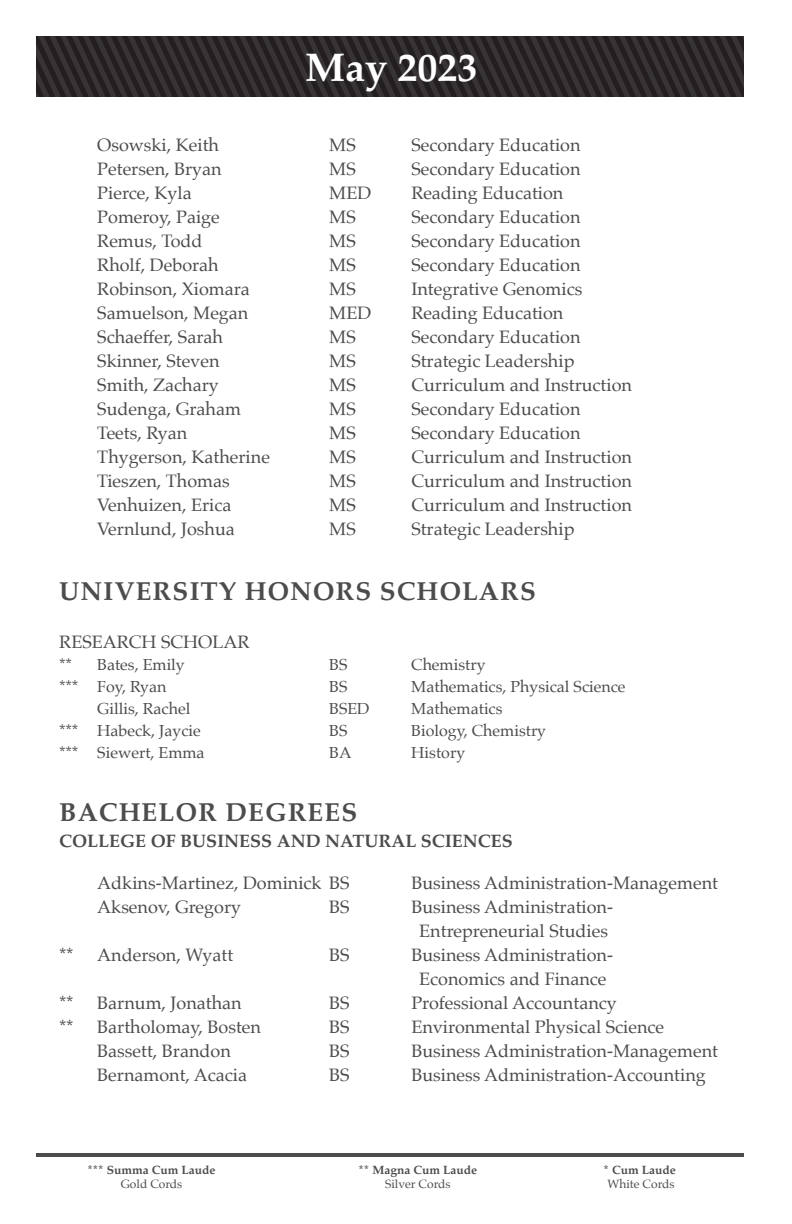
<style>
.page{position:relative;width:792px;height:1224px;background:#fff}
.page>*{position:absolute;margin:0;border:0;box-sizing:border-box;transform-origin:0 0}
.Headline{font:700 40px "Palatino";color:#fff}
.list_of_names{font:700 26px "Palatino";letter-spacing:.04em;color:#4b4c4d}
.list_of_names-2{font:18px "Palatino";color:#4b4c4d}
.Subhead_1{font:700 18px "Palatino";color:#4b4c4d}
.list_of_names-3{font:16px "Palatino";color:#4b4c4d}
.t1{font:700 12px "Palatino";color:#4b4c4d}
.t2{font:12px "Palatino";color:#4b4c4d}
</style>
<div class="page">
<svg style="left:36px;top:36px;width:708px;height:61px;background:#2d292a"></svg>
<hr style="left:36px;top:1153px;width:708px;height:4px;background:#4b4c4d">
<p class="Headline" style="left:305px;top:34px;width:174px">May 2023</p>
<p class="list_of_names-2" style="left:97px;top:130px;width:123px">Osowski, Keith</p>
<p class="list_of_names-2" style="left:329px;top:130px;width:28px">MS</p>
<p class="list_of_names-2" style="left:411px;top:130px;width:171px">Secondary Education</p>
<p class="list_of_names-2" style="left:97px;top:154px;width:126px">Petersen, Bryan</p>
<p class="list_of_names-2" style="left:329px;top:154px;width:28px">MS</p>
<p class="list_of_names-2" style="left:411px;top:154px;width:171px">Secondary Education</p>
<p class="list_of_names-2" style="left:97px;top:178px;width:96px">Pierce, Kyla</p>
<p class="list_of_names-2" style="left:329px;top:178px;width:43px">MED</p>
<p class="list_of_names-2" style="left:411px;top:178px;width:154px">Reading Education</p>
<p class="list_of_names-2" style="left:97px;top:202px;width:124px">Pomeroy, Paige</p>
<p class="list_of_names-2" style="left:329px;top:202px;width:28px">MS</p>
<p class="list_of_names-2" style="left:411px;top:202px;width:171px">Secondary Education</p>
<p class="list_of_names-2" style="left:97px;top:226px;width:107px">Remus, Todd</p>
<p class="list_of_names-2" style="left:329px;top:226px;width:28px">MS</p>
<p class="list_of_names-2" style="left:411px;top:226px;width:171px">Secondary Education</p>
<p class="list_of_names-2" style="left:97px;top:250px;width:123px">Rholf, Deborah</p>
<p class="list_of_names-2" style="left:329px;top:250px;width:28px">MS</p>
<p class="list_of_names-2" style="left:411px;top:250px;width:171px">Secondary Education</p>
<p class="list_of_names-2" style="left:97px;top:274px;width:154px">Robinson, Xiomara</p>
<p class="list_of_names-2" style="left:329px;top:274px;width:28px">MS</p>
<p class="list_of_names-2" style="left:411px;top:274px;width:172px">Integrative Genomics</p>
<p class="list_of_names-2" style="left:97px;top:298px;width:153px">Samuelson, Megan</p>
<p class="list_of_names-2" style="left:329px;top:298px;width:43px">MED</p>
<p class="list_of_names-2" style="left:411px;top:298px;width:154px">Reading Education</p>
<p class="list_of_names-2" style="left:97px;top:322px;width:127px">Schaeffer, Sarah</p>
<p class="list_of_names-2" style="left:329px;top:322px;width:28px">MS</p>
<p class="list_of_names-2" style="left:411px;top:322px;width:171px">Secondary Education</p>
<p class="list_of_names-2" style="left:97px;top:346px;width:124px">Skinner, Steven</p>
<p class="list_of_names-2" style="left:329px;top:346px;width:28px">MS</p>
<p class="list_of_names-2" style="left:411px;top:346px;width:165px">Strategic Leadership</p>
<p class="list_of_names-2" style="left:97px;top:370px;width:123px">Smith, Zachary</p>
<p class="list_of_names-2" style="left:329px;top:370px;width:28px">MS</p>
<p class="list_of_names-2" style="left:411px;top:370px;width:222px">Curriculum and Instruction</p>
<p class="list_of_names-2" style="left:97px;top:394px;width:145px">Sudenga, Graham</p>
<p class="list_of_names-2" style="left:329px;top:394px;width:28px">MS</p>
<p class="list_of_names-2" style="left:411px;top:394px;width:171px">Secondary Education</p>
<p class="list_of_names-2" style="left:97px;top:418px;width:91px">Teets, Ryan</p>
<p class="list_of_names-2" style="left:329px;top:418px;width:28px">MS</p>
<p class="list_of_names-2" style="left:411px;top:418px;width:171px">Secondary Education</p>
<p class="list_of_names-2" style="left:97px;top:442px;width:174px">Thygerson, Katherine</p>
<p class="list_of_names-2" style="left:329px;top:442px;width:28px">MS</p>
<p class="list_of_names-2" style="left:411px;top:442px;width:222px">Curriculum and Instruction</p>
<p class="list_of_names-2" style="left:97px;top:466px;width:134px">Tieszen, Thomas</p>
<p class="list_of_names-2" style="left:329px;top:466px;width:28px">MS</p>
<p class="list_of_names-2" style="left:411px;top:466px;width:222px">Curriculum and Instruction</p>
<p class="list_of_names-2" style="left:97px;top:490px;width:136px">Venhuizen, Erica</p>
<p class="list_of_names-2" style="left:329px;top:490px;width:28px">MS</p>
<p class="list_of_names-2" style="left:411px;top:490px;width:222px">Curriculum and Instruction</p>
<p class="list_of_names-2" style="left:97px;top:514px;width:139px">Vernlund, Joshua</p>
<p class="list_of_names-2" style="left:329px;top:514px;width:28px">MS</p>
<p class="list_of_names-2" style="left:411px;top:514px;width:165px">Strategic Leadership</p>
<p class="list_of_names" style="left:59px;top:569px;width:478px">UNIVERSITY HONORS SCHOLARS</p>
<p class="list_of_names-2" style="left:59px;top:627px;width:192px">RESEARCH SCHOLAR</p>
<p class="list_of_names-3" style="left:59px;top:652px;width:14px">**</p>
<p class="list_of_names-3" style="left:97px;top:652px;width:89px">Bates, Emily</p>
<p class="list_of_names-3" style="left:329px;top:652px;width:20px">BS</p>
<p class="list_of_names-3" style="left:411px;top:652px;width:76px">Chemistry</p>
<p class="list_of_names-3" style="left:59px;top:674px;width:109px">*** Foy, Ryan</p>
<p class="list_of_names-3" style="left:329px;top:674px;width:20px">BS</p>
<p class="list_of_names-3" style="left:411px;top:674px;width:216px">Mathematics, Physical Science</p>
<p class="list_of_names-3" style="left:97px;top:696px;width:95px">Gillis, Rachel</p>
<p class="list_of_names-3" style="left:329px;top:696px;width:42px">BSED</p>
<p class="list_of_names-3" style="left:411px;top:696px;width:93px">Mathematics</p>
<p class="list_of_names-3" style="left:59px;top:718px;width:143px">*** Habeck, Jaycie</p>
<p class="list_of_names-3" style="left:329px;top:718px;width:20px">BS</p>
<p class="list_of_names-3" style="left:411px;top:718px;width:136px">Biology, Chemistry</p>
<p class="list_of_names-3" style="left:59px;top:740px;width:147px">*** Siewert, Emma</p>
<p class="list_of_names-3" style="left:329px;top:740px;width:24px">BA</p>
<p class="list_of_names-3" style="left:411px;top:740px;width:55px">History</p>
<p class="list_of_names" style="left:59px;top:790px;width:299px">BACHELOR DEGREES</p>
<p class="Subhead_1" style="left:59px;top:825px;width:455px">COLLEGE OF BUSINESS AND NATURAL SCIENCES</p>
<p class="list_of_names-2" style="left:97px;top:868px;width:254px">Adkins-Martinez, Dominick BS</p>
<p class="list_of_names-2" style="left:411px;top:868px;width:308px">Business Administration-Management</p>
<p class="list_of_names-2" style="left:97px;top:892px;width:145px">Aksenov, Gregory</p>
<p class="list_of_names-2" style="left:329px;top:892px;width:22px">BS</p>
<p class="list_of_names-2" style="left:411px;top:892px;width:203px">Business Administration-</p>
<p class="list_of_names-2" style="left:419px;top:916px;width:190px">Entrepreneurial Studies</p>
<p class="list_of_names-2" style="left:59px;top:940px;width:16px">**</p>
<p class="list_of_names-2" style="left:97px;top:940px;width:137px">Anderson, Wyatt</p>
<p class="list_of_names-2" style="left:329px;top:940px;width:22px">BS</p>
<p class="list_of_names-2" style="left:411px;top:940px;width:203px">Business Administration-</p>
<p class="list_of_names-2" style="left:419px;top:964px;width:189px">Economics and Finance</p>
<p class="list_of_names-2" style="left:59px;top:988px;width:16px">**</p>
<p class="list_of_names-2" style="left:97px;top:988px;width:146px">Barnum, Jonathan</p>
<p class="list_of_names-2" style="left:329px;top:988px;width:22px">BS</p>
<p class="list_of_names-2" style="left:411px;top:988px;width:207px">Professional Accountancy</p>
<p class="list_of_names-2" style="left:59px;top:1012px;width:16px">**</p>
<p class="list_of_names-2" style="left:97px;top:1012px;width:165px">Bartholomay, Bosten</p>
<p class="list_of_names-2" style="left:329px;top:1012px;width:22px">BS</p>
<p class="list_of_names-2" style="left:411px;top:1012px;width:254px">Environmental Physical Science</p>
<p class="list_of_names-2" style="left:97px;top:1036px;width:135px">Bassett, Brandon</p>
<p class="list_of_names-2" style="left:329px;top:1036px;width:22px">BS</p>
<p class="list_of_names-2" style="left:411px;top:1036px;width:308px">Business Administration-Management</p>
<p class="list_of_names-2" style="left:97px;top:1060px;width:151px">Bernamont, Acacia</p>
<p class="list_of_names-2" style="left:329px;top:1060px;width:22px">BS</p>
<p class="list_of_names-2" style="left:411px;top:1060px;width:296px">Business Administration-Accounting</p>
<p class="t1" style="left:88px;top:1160px;width:129px">*** Summa Cum Laude</p>
<p class="t1" style="left:359px;top:1160px;width:120px">** Magna Cum Laude</p>
<p class="t1" style="left:604px;top:1160px;width:73px">* Cum Laude</p>
<p class="t2" style="left:121px;top:1174px;width:63px">Gold Cords</p>
<p class="t2" style="left:385px;top:1174px;width:67px">Silver Cords</p>
<p class="t2" style="left:607px;top:1174px;width:69px">White Cords</p>
</div>
